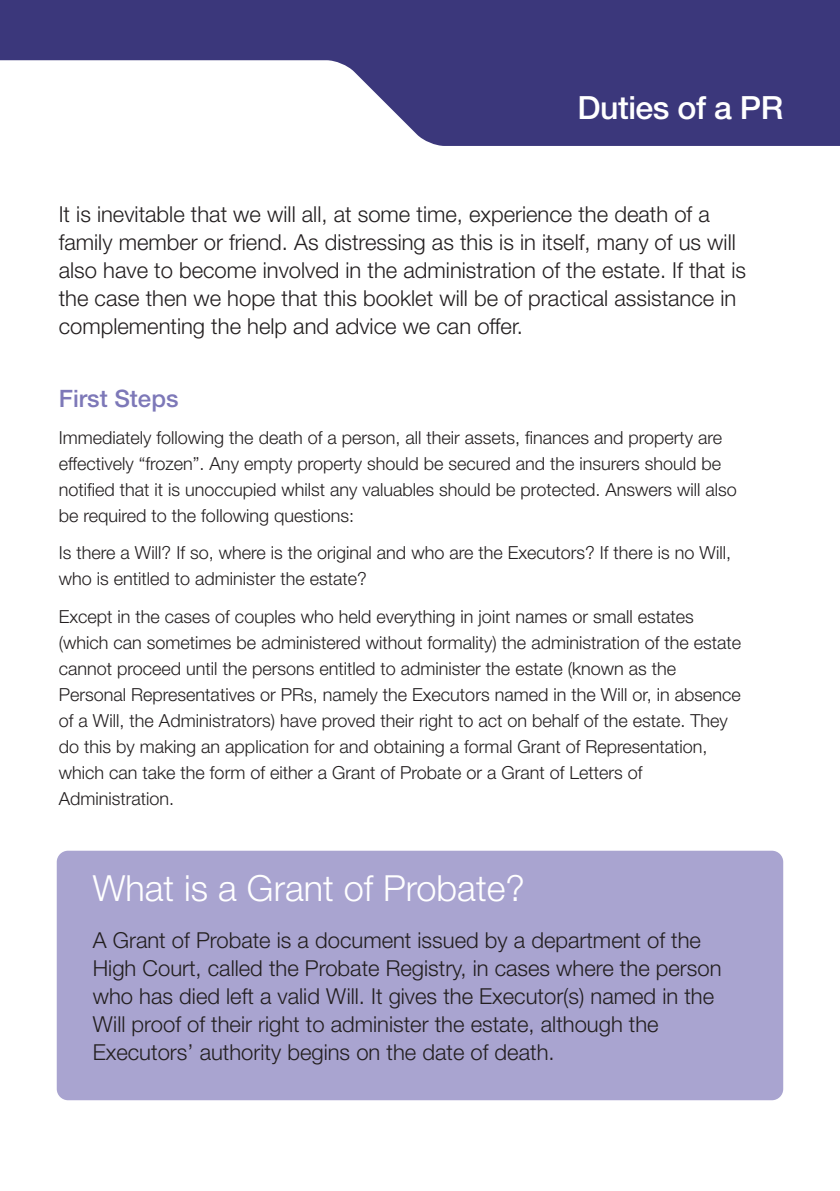
<style>
.page{position:relative;width:840px;height:1191px;background:#fff}
.page>*{position:absolute;margin:0;border:0;box-sizing:border-box;transform-origin:0 0}
.t1{font:300 36px "Helvetica Neue LT Pro";color:#fff}
.t2{font:500 32px "Helvetica Neue LT Pro";letter-spacing:-.015em;color:#fff}
.t3{font:500 24px "Helvetica Neue LT Pro";color:#7d78b8}
.t4{font:300 22px/28px "Helvetica Neue LT Pro";color:#231f20}
.t5{font:300 18px/26px "Helvetica Neue LT Pro";color:#231f20}
</style>
<div class="page">
<svg style="left:0;top:0;width:839px;height:146px;fill:#3b377b"></svg>
<div style="left:57px;top:850px;width:725px;height:250px;background:#a9a4d0;border-radius:11px"></div>
<h2 class="t2" style="left:577px;top:96px;width:207px">Duties of a PR</h2>
<p class="t4" style="left:59px;top:202px;width:688px">It is inevitable that we will all, at some time, experience the death of a family member or friend. As distressing as this is in itself, many of us will also have to become involved in the administration of the estate. If that is the case then we hope that this booklet will be of practical assistance in complementing the help and advice we can offer.</p>
<h3 class="t3" style="left:59px;top:389px;width:121px">First Steps</h3>
<p class="t5" style="left:59px;top:426px;width:679px">Immediately following the death of a person, all their assets, finances and property are effectively “frozen”. Any empty property should be secured and the insurers should be notified that it is unoccupied whilst any valuables should be protected. Answers will also be required to the following questions:</p>
<p class="t5" style="left:59px;top:541px;width:673px">Is there a Will? If so, where is the original and who are the Executors? If there is no Will, who is entitled to administer the estate?</p>
<p class="t5" style="left:59px;top:605px;width:683px">Except in the cases of couples who held everything in joint names or small estates (which can sometimes be administered without formality) the administration of the estate cannot proceed until the persons entitled to administer the estate (known as the Personal Representatives or PRs, namely the Executors named in the Will or, in absence of a Will, the Administrators) have proved their right to act on behalf of the estate. They do this by making an application for and obtaining a formal Grant of Representation, which can take the form of either a Grant of Probate or a Grant of Letters of Administration.</p>
<h1 class="t1" style="left:93px;top:875px;width:433px">What is a Grant of Probate?</h1>
<p class="t4" style="left:93px;top:928px;width:630px">A Grant of Probate is a document issued by a department of the High Court, called the Probate Registry, in cases where the person who has died left a valid Will. It gives the Executor(s) named in the Will proof of their right to administer the estate, although the Executors’ authority begins on the date of death.</p>
</div>
